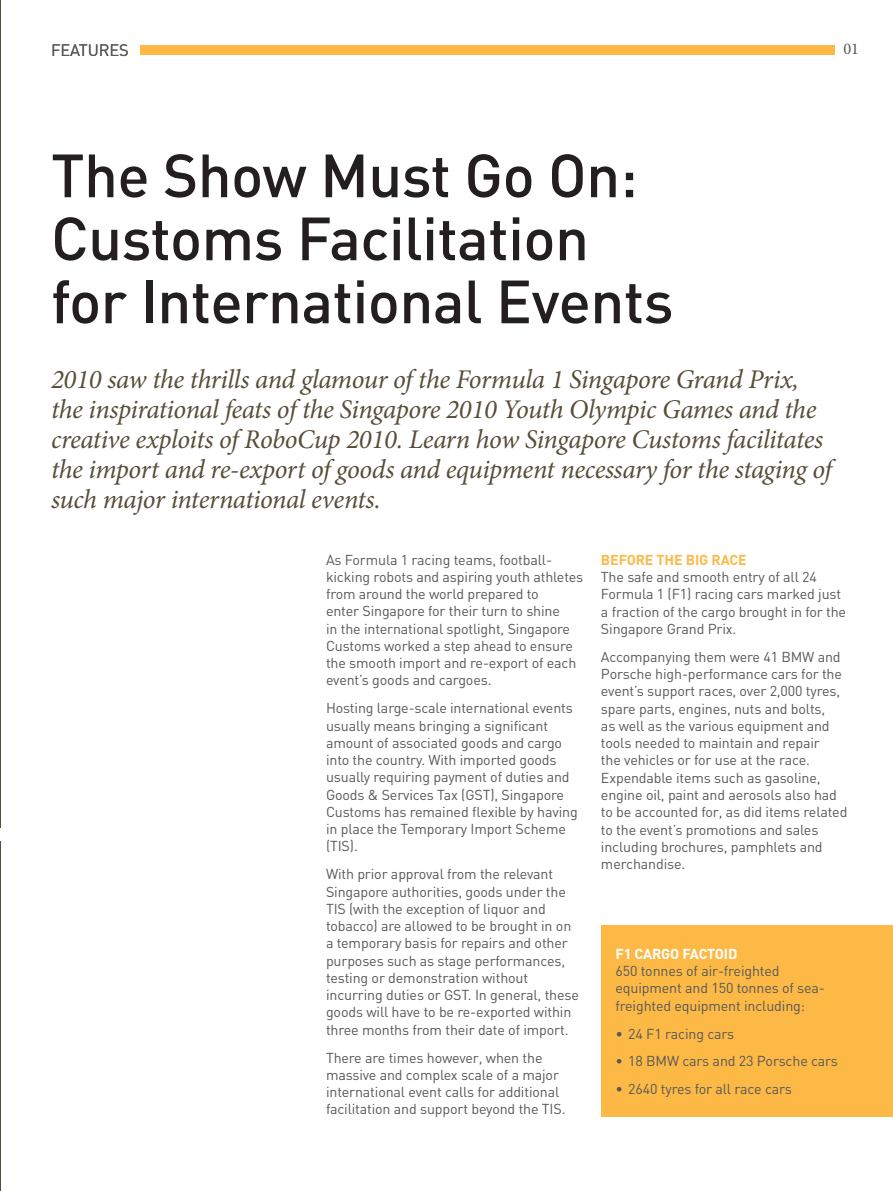
<style>
.page{position:relative;width:893px;height:1191px;background:#fff}
.page>*{position:absolute;margin:0;border:0;box-sizing:border-box;transform-origin:0 0}
.t1{font:500 60px/63px "DIN";letter-spacing:-.01em;color:#231f20}
.t2{font:italic 27px/30px "Minion Pro";letter-spacing:-.02em;color:#574e3a}
.t3{font:16.35px "DIN";letter-spacing:-.01em;color:#57585a}
.t4{font:16.35px "Minion Pro";color:#57585a}
.t5{font:14.25px/17.2px "DIN";letter-spacing:-.01em;color:#57585a}
.t6{font:700 14.25px "DIN";letter-spacing:-.01em;color:#fdb945}
.t7{font:700 14.25px "DIN";color:#fff}
</style>
<div class="page">
<hr style="left:0;top:0;width:1px;height:827px;background:#574e3a">
<hr style="left:0;top:841px;width:1px;height:350px;background:#574e3a">
<div style="left:140px;top:45px;width:694px;height:9px;background:#fdb945"></div>
<div style="left:601px;top:924px;width:292px;height:192px;background:#fdb945"></div>
<p class="t3" style="left:51px;top:40px;width:79px">FEATURES</p>
<h1 class="t1" style="left:51px;top:142px;width:624px">The Show Must Go On:<br>Customs Facilitation for International Events</h1>
<p class="t4" style="left:843px;top:38px;width:17px">01</p>
<p class="t2" style="left:51px;top:364px;width:782px">2010 saw the thrills and glamour of the Formula 1 Singapore Grand Prix, the inspirational feats of the Singapore 2010 Youth Olympic Games and the creative exploits of RoboCup 2010. Learn how Singapore Customs facilitates the import and re-export of goods and equipment necessary for the staging of such major international events.</p>
<p class="t5" style="left:326px;top:550px;width:259px">As Formula 1 racing teams, football&shy;kicking robots and aspiring youth athletes from around the world prepared to<br>enter Singapore for their turn to shine<br>in the international spotlight, Singapore Customs worked a step ahead to ensure the smooth import and re-export of each event’s goods and cargoes.</p>
<p class="t5" style="left:326px;top:699px;width:253px">Hosting large-scale international events usually means bringing a significant amount of associated goods and cargo into the country. With imported goods usually requiring payment of duties and Goods &amp; Services Tax (GST), Singapore Customs has remained flexible by having in place the Temporary Import Scheme (TIS).</p>
<p class="t5" style="left:326px;top:865px;width:254px">With prior approval from the relevant Singapore authorities, goods under the TIS (with the exception of liquor and tobacco) are allowed to be brought in on a temporary basis for repairs and other purposes such as stage performances, testing or demonstration without incurring duties or GST. In general, these goods will have to be re-exported within three months from their date of import.</p>
<p class="t5" style="left:326px;top:1048px;width:241px">There are times however, when the massive and complex scale of a major international event calls for additional facilitation and support beyond the TIS.</p>
<p class="t6" style="left:601px;top:550px;width:147px">BEFORE THE BIG RACE</p>
<p class="t5" style="left:601px;top:568px;width:247px">The safe and smooth entry of all 24<br>Formula 1 (F1) racing cars marked just a fraction of the cargo brought in for the Singapore Grand Prix.</p>
<p class="t5" style="left:601px;top:648px;width:248px">Accompanying them were 41 BMW and Porsche high-performance cars for the event’s support races, over 2,000 tyres, spare parts, engines, nuts and bolts,<br>as well as the various equipment and tools needed to maintain and repair<br>the vehicles or for use at the race.<br>Expendable items such as gasoline, engine oil, paint and aerosols also had to be accounted for, as did items related to the event’s promotions and sales including brochures, pamphlets and merchandise.</p>
<p class="t7" style="left:615px;top:944px;width:38px">F1 CARGO</p>
<p class="t7" style="left:682px;top:944px;width:16px">FACTOI</p>
<p class="t7" style="left:728px;top:944px;width:11px">D</p>
<p class="t5" style="left:615px;top:962px;width:211px">650 tonnes of air-freighted equipment and 150 tonnes of sea&shy;freighted equipment including:</p>
<p class="t5" style="left:615px;top:1024px;width:120px">• 24 F1 racing cars</p>
<p class="t5" style="left:615px;top:1052px;width:224px">• 18 BMW cars and 23 Porsche cars</p>
<p class="t5" style="left:615px;top:1080px;width:178px">• 2640 tyres for all race cars</p>
</div>
